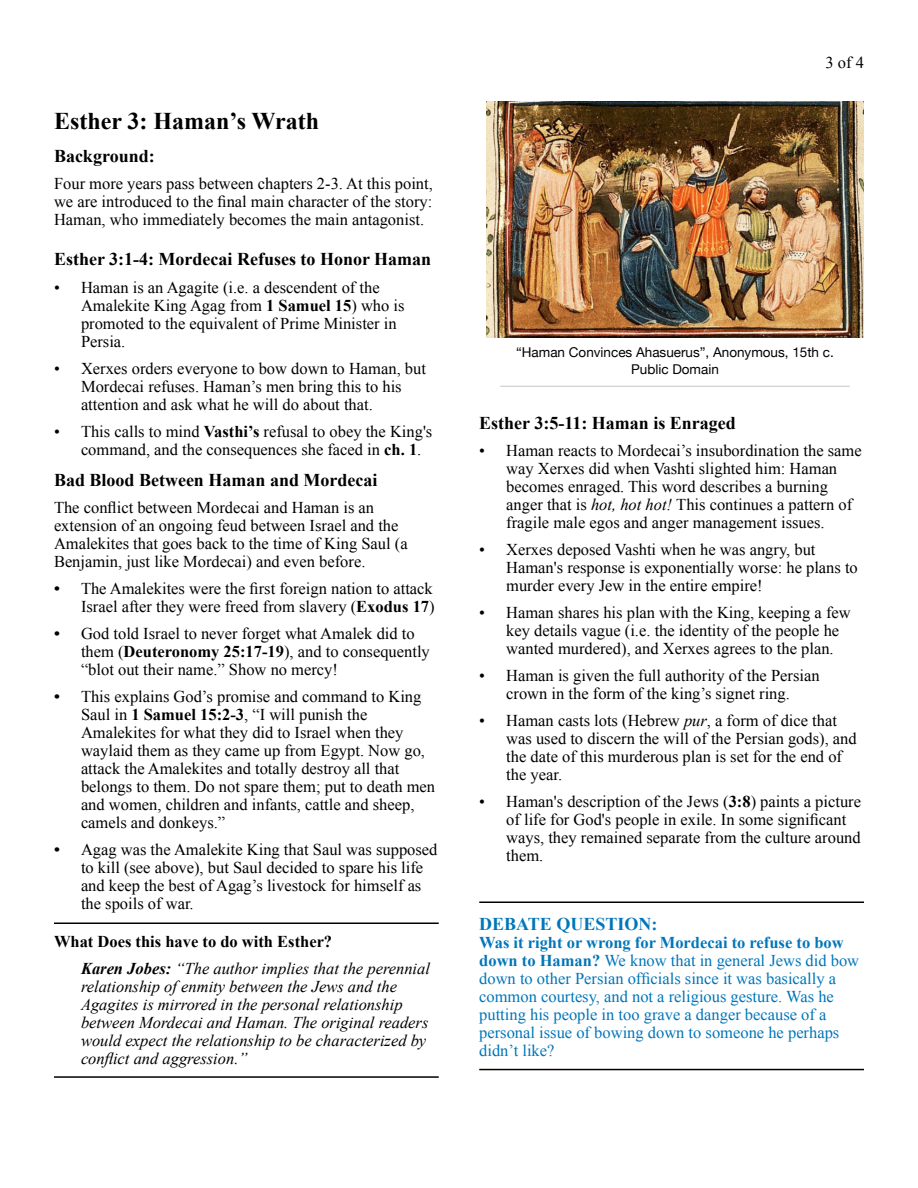
<style>
.page{position:relative;width:918px;height:1188px;background:#fff}
.page>*{position:absolute;margin:0;border:0;box-sizing:border-box;transform-origin:0 0}
.t1{font:700 24px "Times New Roman";color:#000}
.t2{font:700 18px "Times New Roman";color:#000}
.t3{font:700 18px "Times New Roman";color:#0076ba}
.t4{font:16.5px/18px "Times New Roman";color:#000}
.t5{font:16.5px/18px "Times New Roman";color:#0076ba}
.t6{font:italic 16.5px/18px "Times New Roman";color:#000}
.t7{font:13.5px/16.5px "Helvetica Neue";color:#000;text-align:center}
.s1{font-weight:700}
.s2{font-weight:700;font-style:normal}
.s3{font-style:italic}
</style>
<div class="page">
<hr style="left:500px;top:386px;width:350px;height:1px;background:#d5d5d5">
<hr style="left:54px;top:922px;width:385px;height:2px;background:#000">
<hr style="left:54px;top:1076px;width:385px;height:2px;background:#000">
<hr style="left:479px;top:902px;width:385px;height:1px;background:#000">
<hr style="left:479px;top:1069px;width:385px;height:1px;background:#000">
<img style="left:486px;top:102px;width:378px;height:236px">
<h1 class="t1" style="left:54px;top:113px;width:267px">Esther 3: Haman’s Wrath</h1>
<p class="t2" style="left:54px;top:150px;width:102px">Background:</p>
<p class="t4" style="left:54px;top:176px;width:380px;text-align:justify">Four more years pass between chapters 2-3. At this point, we are introduced to the final main character of the story:<br>Haman, who immediately becomes the main antagonist.</p>
<p class="t2" style="left:54px;top:253px;width:379px">Esther 3:1-4: Mordecai Refuses to Honor Haman</p>
<p class="t4" style="left:81px;top:280px;width:325px;text-indent:-27px">• Haman is an Agagite (i.e. a descendent of the Amalekite King Agag from <span class="s1">1 Samuel 15</span>) who is promoted to the equivalent of Prime Minister in Persia.</p>
<p class="t4" style="left:81px;top:361px;width:347px;text-indent:-27px">• Xerxes orders everyone to bow down to Haman, but<br>Mordecai refuses. Haman’s men bring this to his attention and ask what he will do about that.</p>
<p class="t4" style="left:81px;top:424px;width:353px;text-indent:-27px">• This calls to mind <span class="s1">Vasthi’s</span> refusal to obey the King's command, and the consequences she faced in <span class="s1">ch. 1</span>.</p>
<p class="t2" style="left:54px;top:474px;width:325px">Bad Blood Between Haman and Mordecai</p>
<p class="t4" style="left:54px;top:500px;width:355px">The conflict between Mordecai and Haman is an extension of an ongoing feud between Israel and the Amalekites that goes back to the time of King Saul (a Benjamin, just like Mordecai) and even before.</p>
<p class="t4" style="left:54px;top:581px;width:382px;text-align:right"><span class="s1">•</span> The Amalekites were the first foreign nation to attack<br>Israel after they were freed from slavery (<span class="s1">Exodus 17</span>)</p>
<p class="t4" style="left:81px;top:626px;width:350px;text-indent:-27px"><span class="s1">•</span> God told Israel to never forget what Amalek did to them (<span class="s1">Deuteronomy 25:17-19</span>), and to consequently “blot out their name.” Show no mercy!</p>
<p class="t4" style="left:81px;top:689px;width:356px;text-indent:-27px"><span class="s1">•</span> This explains God’s promise and command to King Saul in <span class="s1">1 Samuel 15:2-3</span>, “I will punish the Amalekites for what they did to Israel when they waylaid them as they came up from Egypt. Now go, attack the Amalekites and totally destroy all that belongs to them. Do not spare them; put to death men and women, children and infants, cattle and sheep, camels and donkeys.”</p>
<p class="t4" style="left:81px;top:842px;width:358px;text-indent:-27px"><span class="s1">•</span> Agag was the Amalekite King that Saul was supposed to kill (see above), but Saul decided to spare his life and keep the best of Agag’s livestock for himself as the spoils of war.</p>
<p class="t6" style="left:81px;top:929px;width:351px;line-height:27px;text-indent:-27px"><span class="s2">What Does this have to do with Esther?<br></span><span class="s1">Karen Jobes:</span> “The author implies that the perennial</p>
<p class="t6" style="left:81px;top:979px;width:349px">relationship of enmity between the Jews and the Agagites is mirrored in the personal relationship between Mordecai and Haman. The original readers would expect the relationship to be characterized by conflict and aggression.”</p>
<p class="t4" style="left:826px;top:55px;width:40px">3 of4</p>
<p class="t7" style="left:516px;top:344px;width:319px">“Haman Convinces Ahasuerus”, Anonymous, 15th c.<br>Public Domain</p>
<p class="t2" style="left:479px;top:417px;width:258px">Esther 3:5-11: Haman is Enraged</p>
<p class="t4" style="left:506px;top:443px;width:357px;text-indent:-27px">• Haman reacts to Mordecai’s insubordination the same way Xerxes did when Vashti slighted him: Haman becomes enraged. This word describes a burning anger that is <span class="s3">hot, hot hot!</span> This continues a pattern of fragile male egos and anger management issues.</p>
<p class="t4" style="left:506px;top:542px;width:353px;text-indent:-27px">• Xerxes deposed Vashti when he was angry, but<br>Haman's response is exponentially worse: he plans to murder every Jew in the entire empire!</p>
<p class="t4" style="left:506px;top:605px;width:346px;text-indent:-27px">• Haman shares his plan with the King, keeping a few key details vague (i.e. the identity of the people he wanted murdered), and Xerxes agrees to the plan.</p>
<p class="t4" style="left:479px;top:668px;width:342px;text-align:center">• Haman is given the full authority of the Persian crown in the form of the king’s signet ring.</p>
<p class="t4" style="left:506px;top:713px;width:352px;text-indent:-27px">• Haman casts lots (Hebrew <span class="s3">pur</span>, a form of dice that was used to discern the will of the Persian gods), and the date of this murderous plan is set for the end of the year.</p>
<p class="t4" style="left:506px;top:794px;width:356px;text-indent:-27px">• Haman's description of the Jews (<span class="s1">3:8</span>) paints a picture of life for God's people in exile. In some significant ways, they remained separate from the culture around them.</p>
<p class="t3" style="left:479px;top:918px;width:180px">DEBATE QUESTION:</p>
<p class="t5" style="left:479px;top:935px;width:381px"><span class="s1">Was it right or wrong for Mordecai to refuse to bow down to Haman?</span> We know that in general Jews did bow down to other Persian officials since it was basically a common courtesy, and not a religious gesture. Was he putting his people in too grave a danger because of a personal issue of bowing down to someone he perhaps didn’t like?</p>
</div>
